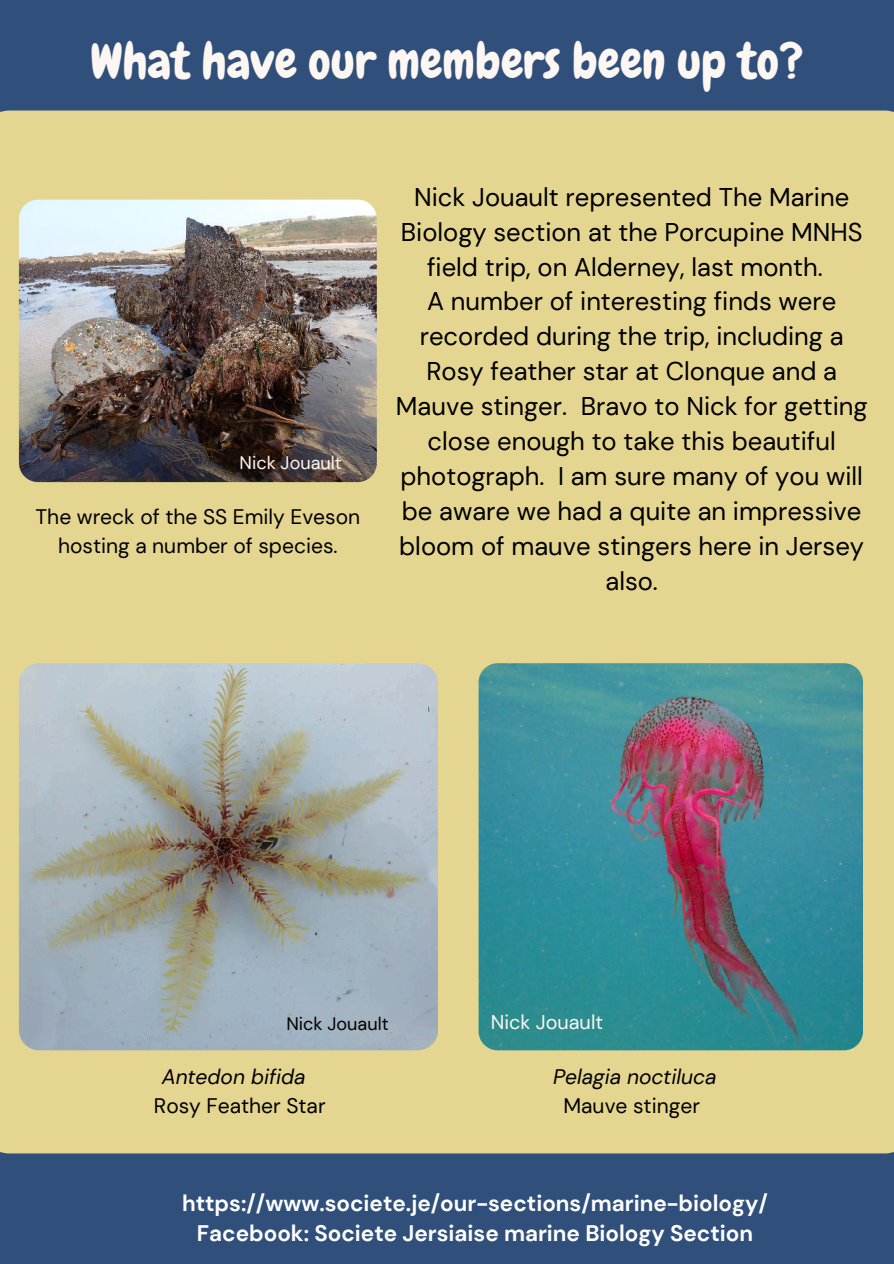
<style>
.page{position:relative;width:894px;height:1264px;background:#fff}
.page>*{position:absolute;margin:0;border:0;box-sizing:border-box;transform-origin:0 0}
.t1{font:49.65px "Chewy";color:#fdf7f3}
.t2{font:25.65px/34.8px "DM Sans";color:#000;text-align:center}
.t3{font:700 22.5px/30.3px "DM Sans";color:#fff;text-align:center}
.t4{font:21px/29.2px "DM Sans";color:#000;text-align:center}
.t5{font:italic 21px "DM Sans";color:#000}
.t6{font:19.8px "DM Sans";color:#fdf7f3}
.t7{font:18.15px "DM Sans";color:#fdf7f3}
.t8{font:18.15px "DM Sans";color:#000}
</style>
<div class="page">
<div style="left:0;top:0;width:893px;height:1263px;background:#30507b"></div>
<div style="left:0;top:110px;width:893px;height:1043px;background:#e4d690"></div>
<img style="left:19px;top:663px;width:419px;height:387px">
<img style="left:19px;top:200px;width:357px;height:282px;border-radius:19px">
<img style="left:478px;top:663px;width:384px;height:387px;border-radius:19px">
<h1 class="t1" style="left:91px;top:29px;width:714px">What have our members been up to?</h1>
<p class="t7" style="left:239px;top:451px;width:104px">Nick Jouault</p>
<p class="t4" style="left:36px;top:501px;width:326px">The wreck of the SS Emily Eveson hosting a number of species.</p>
<p class="t2" style="left:396px;top:179px;width:473px">Nick Jouault represented The Marine Biology section at the Porcupine MNHS field trip, on Alderney, last month.<br>A number of interesting finds were recorded during the trip, including a Rosy feather star at Clonque and a Mauve stinger. Bravo to Nick for getting close enough to take this beautiful photograph. I am sure many of you will be aware we had a quite an impressive bloom of mauve stingers here in Jersey also.</p>
<p class="t8" style="left:286px;top:1012px;width:104px">Nick Jouault</p>
<p class="t5" style="left:162px;top:1063px;width:145px">Antedon bifida</p>
<p class="t4" style="left:154px;top:1091px;width:173px">Rosy Feather Star</p>
<p class="t6" style="left:490px;top:1009px;width:114px">Nick Jouault</p>
<p class="t5" style="left:553px;top:1063px;width:165px">Pelagia noctiluca</p>
<p class="t4" style="left:563px;top:1091px;width:138px">Mauve stinger</p>
<p class="t3" style="left:182px;top:1187px;width:587px">https://www.societe.je/our-sections/marine-biology/<br>Facebook: Societe Jersiaise marine Biology Section</p>
</div>
